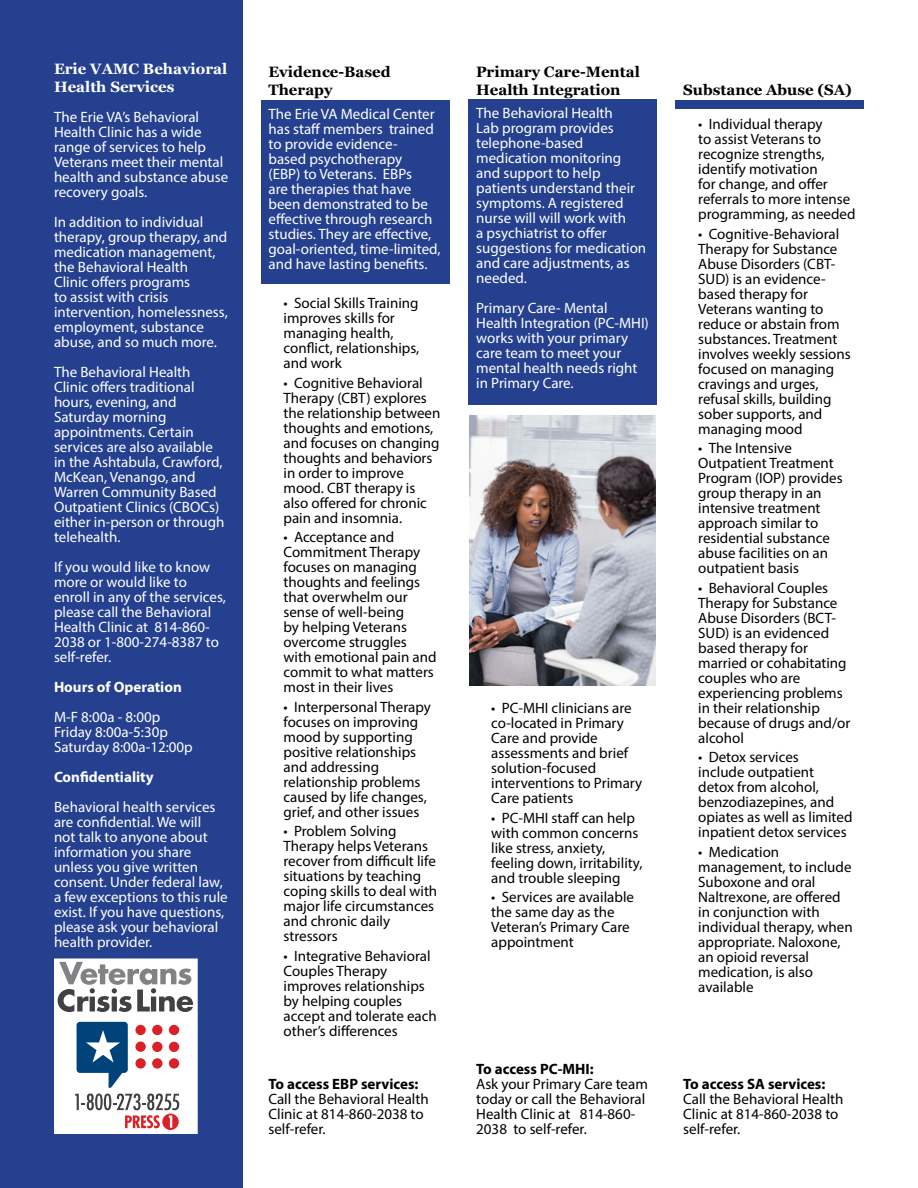
<style>
.page{position:relative;width:918px;height:1188px;background:#fff}
.page>*{position:absolute;margin:0;border:0;box-sizing:border-box;transform-origin:0 0}
.t1{font:15px/15px "Myriad Pro";color:#000}
.t2{font:15px/15px "Myriad Pro";color:#fff}
.t3{font:700 15px/18px "Georgia";color:#000}
.t4{font:700 15px "Myriad Pro";color:#000}
.t5{font:700 15px/18px "Georgia";color:#fff}
.t6{font:700 15px "Myriad Pro";color:#fff}
</style>
<div class="page">
<div style="left:0;top:0;width:243px;height:1188px;background:#25408f"></div>
<div style="left:262px;top:100px;width:188px;height:184px;background:#25408f"></div>
<div style="left:676px;top:100px;width:188px;height:9px;background:#25408f"></div>
<div style="left:469px;top:100px;width:188px;height:305px;background:#25408f"></div>
<img style="left:470px;top:416px;width:186px;height:269px">
<div style="left:54px;top:959px;width:144px;height:175px;background:#fff;border:1px solid #fff"></div>
<svg style="left:58px;top:962px;width:135px;height:50px"></svg>
<svg style="left:75px;top:1022px;width:104px;height:108px"></svg>
<p class="t5" style="left:54px;top:60px;width:175px">Erie VAMC Behavioral<br>Health Services</p>
<p class="t2" style="left:54px;top:110px;width:176px">The Erie VA’s Behavioral<br>Health Clinic has a wide range of services to help<br>Veterans meet their mental health and substance abuse recovery goals.</p>
<p class="t2" style="left:54px;top:215px;width:175px">In addition to individual therapy, group therapy, and medication management, the Behavioral Health<br>Clinic offers programs<br>to assist with crisis intervention, homelessness, employment, substance abuse, and so much more.</p>
<p class="t2" style="left:54px;top:365px;width:172px">The Behavioral Health<br>Clinic offers traditional hours, evening, and<br>Saturday morning appointments. Certain services are also available in the Ashtabula, Crawford,<br>McKean, Venango, and<br>Warren Community Based<br>Outpatient Clinics (CBOCs) either in-person or through telehealth.</p>
<p class="t2" style="left:54px;top:560px;width:173px">If you would like to know more or would like to enroll in any of the services, please call the Behavioral<br>Health Clinic at 814-860-<br>2038 or 1-800-274-8387 to self-refer.</p>
<p class="t6" style="left:54px;top:678px;width:129px">Hours of Operation</p>
<p class="t2" style="left:54px;top:710px;width:140px">M-F 8:00a - 8:00p<br>Friday 8:00a-5:30p<br>Saturday 8:00a-12:00p</p>
<p class="t6" style="left:54px;top:768px;width:101px">Confidentiality</p>
<p class="t2" style="left:54px;top:800px;width:175px">Behavioral health services are confidential. We will<br>not talk to anyone about information you share unless you give written consent. Under federal law, a few exceptions to this rule exist. If you have questions, please ask your behavioral health provider.</p>
<p class="t3" style="left:268px;top:62px;width:124px">Evidence-Based<br>Therapy</p>
<p class="t3" style="left:476px;top:62px;width:165px">Primary Care-Mental<br>Health Integration</p>
<p class="t2" style="left:268px;top:106px;width:174px">The Erie VA Medical Center has staff members trained to provide evidence-<br>based psychotherapy<br>(EBP) to Veterans. EBPs<br>are therapies that have been demonstrated to be effective through research studies. They are effective, goal-oriented, time-limited, and have lasting benefits.</p>
<p class="t1" style="left:284px;top:295px;width:137px">• Social Skills Training improves skills for managing health, conflict, relationships, and work</p>
<p class="t1" style="left:284px;top:375px;width:158px">• Cognitive Behavioral<br>Therapy (CBT) explores the relationship between thoughts and emotions, and focuses on changing thoughts and behaviors in order to improve mood. CBT therapy is also offered for chronic pain and insomnia.</p>
<p class="t1" style="left:284px;top:529px;width:155px">• Acceptance and<br>Commitment Therapy focuses on managing thoughts and feelings that overwhelm our sense of well-being<br>by helping Veterans overcome struggles with emotional pain and commit to what matters most in their lives</p>
<p class="t1" style="left:284px;top:699px;width:149px">• Interpersonal Therapy focuses on improving mood by supporting positive relationships and addressing relationship problems caused by life changes, grief, and other issues</p>
<p class="t1" style="left:284px;top:823px;width:155px">• Problem Solving<br>Therapy helps Veterans recover from difficult life situations by teaching coping skills to deal with major life circumstances and chronic daily stressors</p>
<p class="t1" style="left:284px;top:948px;width:155px">• Integrative Behavioral<br>Couples Therapy improves relationships by helping couples accept and tolerate each other’s differences</p>
<p class="t4" style="left:268px;top:1074px;width:151px">To access EBP services:</p>
<p class="t1" style="left:268px;top:1091px;width:162px">Call the Behavioral Health<br>Clinic at 814-860-2038 to self-refer.</p>
<p class="t2" style="left:476px;top:106px;width:172px">The Behavioral Health<br>Lab program provides telephone-based medication monitoring and support to help patients understand their symptoms. A registered nurse will will work with<br>a psychiatrist to offer suggestions for medication and care adjustments, as needed.</p>
<p class="t2" style="left:476px;top:301px;width:174px">Primary Care- Mental<br>Health Integration (PC-MHI) works with your primary care team to meet your mental health needs right in Primary Care.</p>
<p class="t1" style="left:491px;top:700px;width:153px">• PC-MHI clinicians are co-located in Primary<br>Care and provide assessments and brief solution-focused interventions to Primary<br>Care patients</p>
<p class="t1" style="left:491px;top:810px;width:153px">• PC-MHI staff can help with common concerns like stress, anxiety, feeling down, irritability, and trouble sleeping</p>
<p class="t1" style="left:491px;top:889px;width:144px">• Services are available the same day as the<br>Veteran’s Primary Care appointment</p>
<p class="t4" style="left:476px;top:1059px;width:119px">To access PC-MHI:</p>
<p class="t1" style="left:476px;top:1076px;width:173px">Ask your Primary Care team today or call the Behavioral<br>Health Clinic at 814-860-<br>2038 to self-refer.</p>
<p class="t3" style="left:683px;top:80px;width:170px">Substance Abuse (SA)</p>
<p class="t1" style="left:698px;top:117px;width:159px">• Individual therapy<br>to assist Veterans to recognize strengths, identify motivation<br>for change, and offer referrals to more intense programming, as needed</p>
<p class="t1" style="left:698px;top:226px;width:154px">• Cognitive-Behavioral<br>Therapy for Substance<br>Abuse Disorders (CBT-<br>SUD) is an evidence&shy;based therapy for<br>Veterans wanting to reduce or abstain from substances. Treatment involves weekly sessions focused on managing cravings and urges, refusal skills, building sober supports, and managing mood</p>
<p class="t1" style="left:698px;top:441px;width:146px">• The Intensive<br>Outpatient Treatment<br>Program (IOP) provides group therapy in an intensive treatment approach similar to residential substance abuse facilities on an outpatient basis</p>
<p class="t1" style="left:698px;top:580px;width:154px">• Behavioral Couples<br>Therapy for Substance<br>Abuse Disorders (BCT-<br>SUD) is an evidenced based therapy for married or cohabitating couples who are experiencing problems in their relationship because of drugs and/or alcohol</p>
<p class="t1" style="left:698px;top:750px;width:156px">• Detox services<br>include outpatient detox from alcohol, benzodiazepines, and opiates as well as limited inpatient detox services</p>
<p class="t1" style="left:698px;top:844px;width:156px">• Medication management, to include<br>Suboxone and oral<br>Naltrexone, are offered in conjunction with individual therapy, when appropriate. Naloxone, an opioid reversal medication, is also available</p>
<p class="t4" style="left:683px;top:1074px;width:144px">To access SA services:</p>
<p class="t1" style="left:683px;top:1091px;width:162px">Call the Behavioral Health<br>Clinic at 814-860-2038 to self-refer.</p>
</div>
